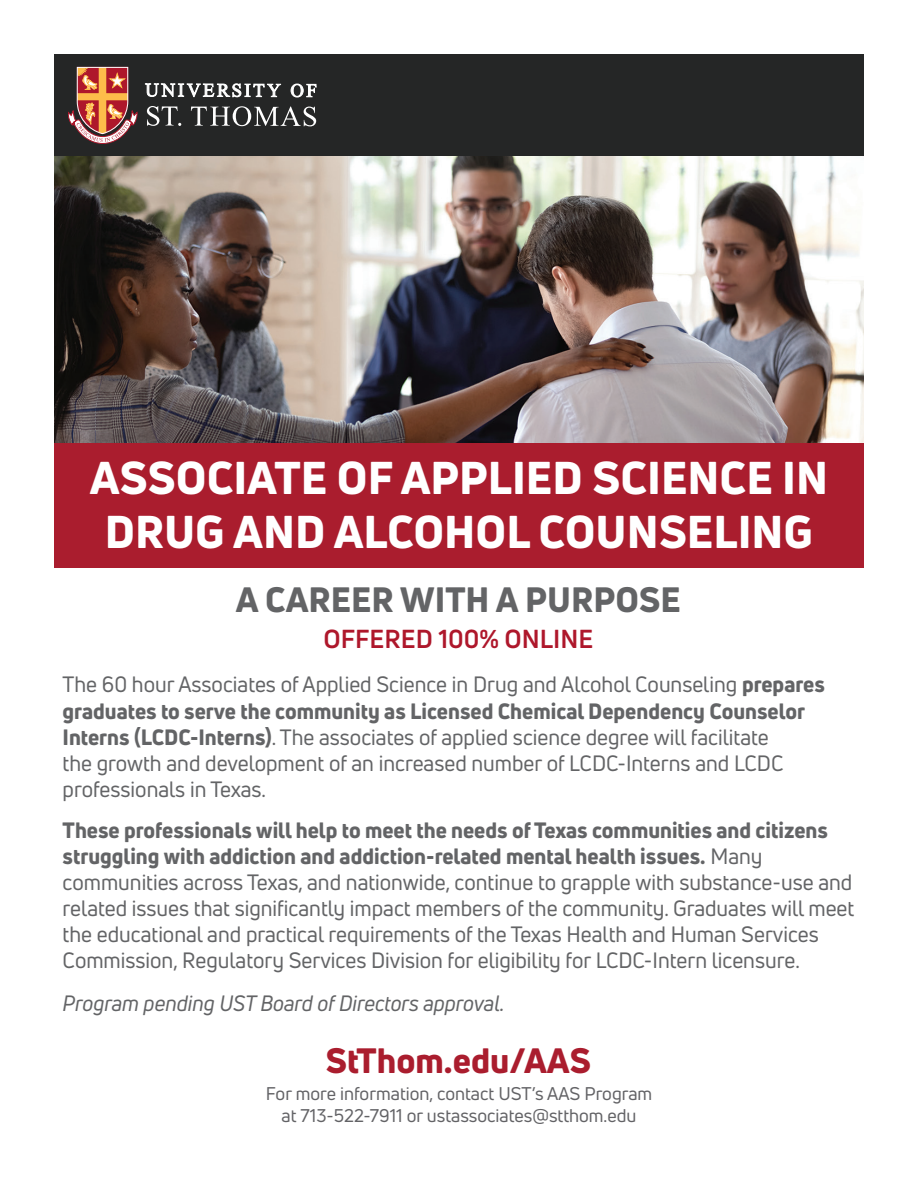
<style>
.page{position:relative;width:918px;height:1188px;background:#fff}
.page>*{position:absolute;margin:0;border:0;box-sizing:border-box;transform-origin:0 0}
.t1{font:800 45px "Uni Neue";color:#fff}
.t2{font:800 34.5px "Uni Neue";color:#636466}
.t3{font:800 34.5px "Uni Neue";color:#aa1d2e}
.t4{font:700 25.5px "Uni Neue";color:#ae172b}
.t5{font:21.75px/26.1px "Uni Neue";color:#636466}
.t6{font:italic 21.75px "Uni Neue";color:#636466}
.t7{font:18px "Uni Neue";color:#636366}
.s1{font-weight:800}
</style>
<div class="page">
<div style="left:54px;top:54px;width:810px;height:103px;background:#252626"></div>
<svg style="left:145px;top:84px;width:136px;height:13px"></svg>
<svg style="left:291px;top:84px;width:25px;height:13px"></svg>
<svg style="left:147px;top:106px;width:34px;height:20px"></svg>
<svg style="left:191px;top:106px;width:125px;height:20px"></svg>
<svg style="left:68px;top:67px;width:70px;height:77px"></svg>
<img style="left:54px;top:157px;width:810px;height:286px">
<div style="left:54px;top:443px;width:810px;height:125px;background:#aa1d2e"></div>
<p class="t1" style="left:90px;top:447px;width:740px">ASSOCIATE OF APPLIED SCIENCE IN</p>
<p class="t1" style="left:105px;top:501px;width:710px">DRUG AND ALCOHOL COUNSELING</p>
<p class="t2" style="left:236px;top:577px;width:447px">A CAREER WITH A PURPOSE</p>
<p class="t4" style="left:324px;top:623px;width:271px">OFFERED 100% ONLINE</p>
<p class="t5" style="left:63px;top:671px;width:764px">The 60 hour Associates of Applied Science in Drug and Alcohol Counseling <span class="s1">prepares graduates to serve the community as Licensed Chemical Dependency Counselor Interns (LCDC-Interns)</span>. The associates of applied science degree will facilitate<br>the growth and development of an increased number of LCDC-Interns and LCDC professionals in Texas.</p>
<p class="t5" style="left:63px;top:817px;width:793px"><span class="s1">These professionals will help to meet the needs of Texas communities and citizens struggling with addiction and addiction-related mental health issues.</span> Many communities across Texas, and nationwide, continue to grapple with substance-use and related issues that significantly impact members of the community. Graduates will meet the educational and practical requirements of the Texas Health and Human Services Commission, Regulatory Services Division for eligibility for LCDC-Intern licensure.</p>
<p class="t6" style="left:63px;top:990px;width:443px">Program pending UST Board of Directors approval.</p>
<p class="t3" style="left:326px;top:1038px;width:267px">StThom.edu/AAS</p>
<p class="t7" style="left:266px;top:1082px;width:388px">For more information, contact UST’s AAS Program</p>
<p class="t7" style="left:282px;top:1104px;width:356px">at 713-522-7911 or ustassociates@stthom.edu</p>
</div>
